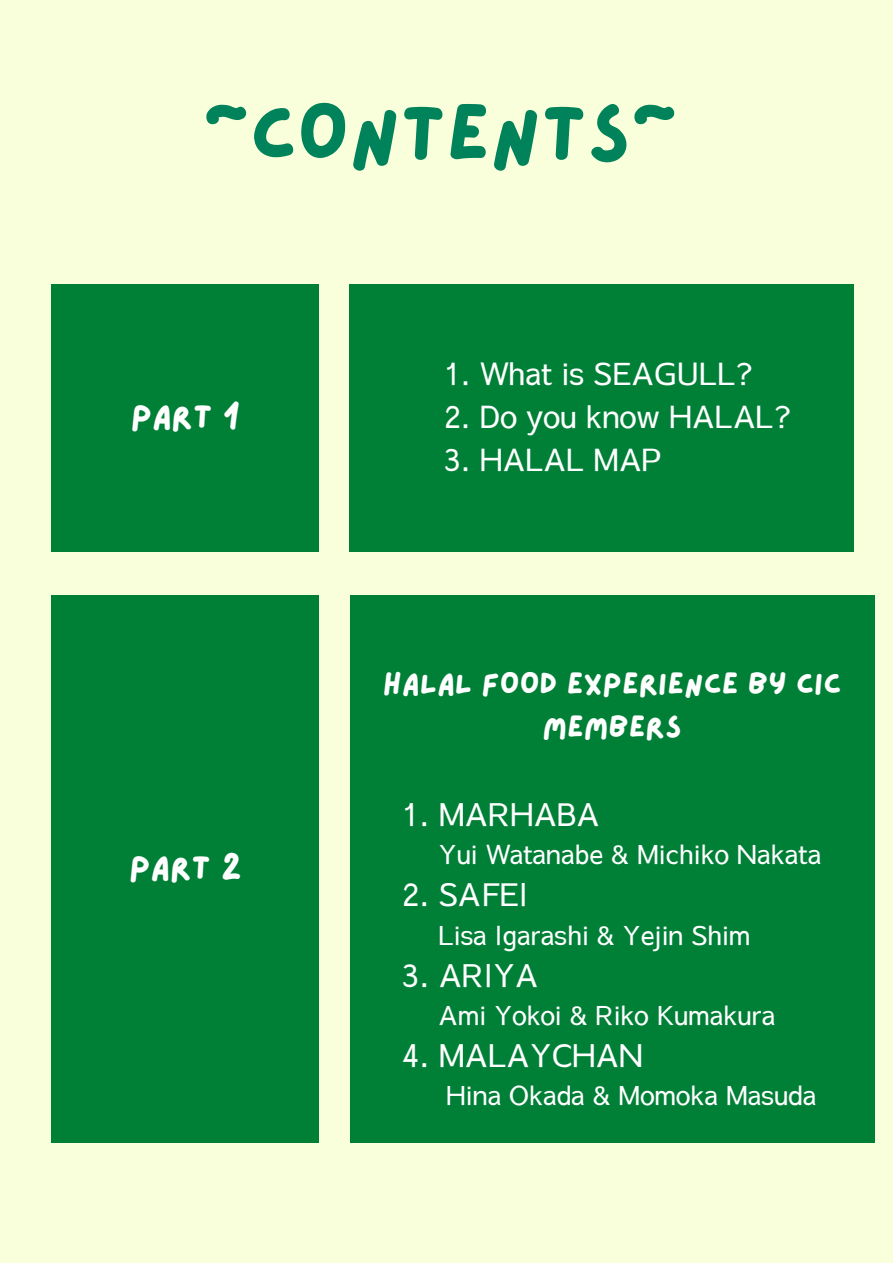
<style>
.page{position:relative;width:893px;height:1263px;background:#faffdb}
.page>*{position:absolute;margin:0;border:0;box-sizing:border-box;transform-origin:0 0}
.t1{font:80.18px "Lazydog";color:#00825b}
.t2{font:33.75px "Lazydog";color:#fff}
.t3{font:500 31.5px "Sawarabi Gothic";color:#fff}
.t4{font:500 30.75px "Sawarabi Gothic";color:#fff}
.t5{font:30.75px/42.8px "Lazydog";color:#fff;text-align:center}
.t6{font:500 26.25px "Sawarabi Gothic";color:#fff}
</style>
<div class="page">
<div style="left:52px;top:284px;width:267px;height:268px;background:#008037"></div>
<div style="left:52px;top:595px;width:267px;height:547px;background:#008037"></div>
<div style="left:349px;top:284px;width:505px;height:268px;background:#008037"></div>
<div style="left:349px;top:595px;width:525px;height:547px;background:#008037"></div>
<h1 class="t1" style="left:202px;top:95px;width:477px">~CONTENTS~</h1>
<p class="t2" style="left:131px;top:400px;width:111px">PART 1</p>
<p class="t2" style="left:129px;top:851px;width:114px">PART 2</p>
<p class="t4" style="left:444px;top:360px;width:311px">1. What is SEAGULL?</p>
<p class="t4" style="left:444px;top:402px;width:349px">2. Do you know HALAL?</p>
<p class="t4" style="left:444px;top:445px;width:219px">3. HALAL MAP</p>
<p class="t5" style="left:383px;top:663px;width:460px">HALAL FOOD EXPERIENCE BY CIC<br>MEMBERS</p>
<p class="t3" style="left:402px;top:799px;width:199px">1. MARHABA</p>
<p class="t6" style="left:438px;top:842px;width:384px">Yui Watanabe &amp; Michiko Nakata</p>
<p class="t3" style="left:402px;top:880px;width:127px">2. SAFEI</p>
<p class="t6" style="left:438px;top:923px;width:314px">Lisa Igarashi &amp; Yejin Shim</p>
<p class="t3" style="left:402px;top:960px;width:138px">3. ARIYA</p>
<p class="t6" style="left:438px;top:1003px;width:338px">Ami Yokoi &amp; Riko Kumakura</p>
<p class="t3" style="left:402px;top:1041px;width:242px">4. MALAYCHAN</p>
<p class="t6" style="left:446px;top:1083px;width:372px">Hina Okada &amp; Momoka Masuda</p>
</div>
